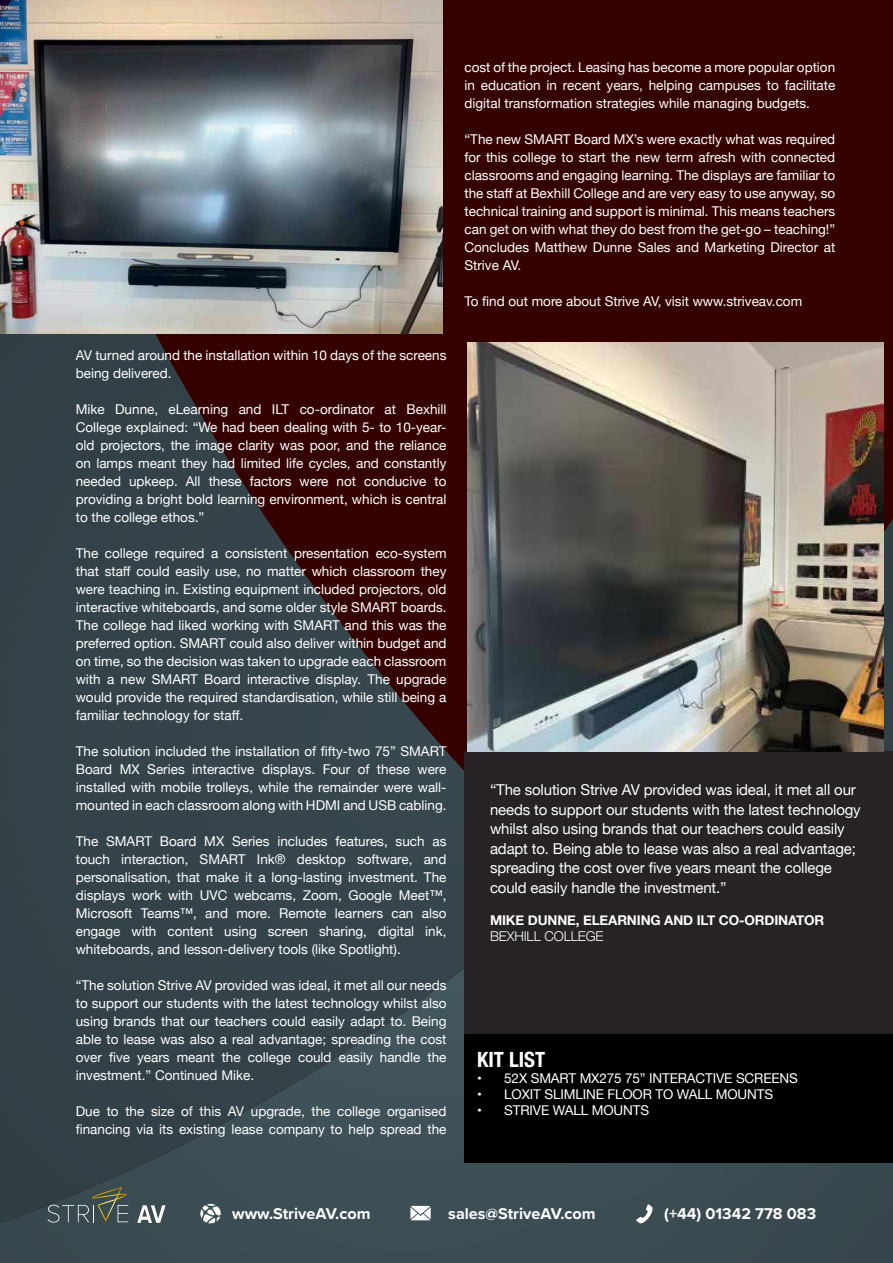
<style>
.page{position:relative;width:893px;height:1263px;background:#350000}
.page>*{position:absolute;margin:0;border:0;box-sizing:border-box;transform-origin:0 0}
.t1{font:700 condensed 21px "Helvetica Neue";color:#fff}
.t2{font:700 16.2px "Proxima Nova";color:#fff}
.Pull_Quote_Box{font:15px/19.5px "Helvetica Neue";letter-spacing:-.01em;color:#fff}
.t3{font:13.5px/18px "Helvetica Neue";color:#fff;text-align:justify}
.Pull_Quote_Box-2{font:700 13.5px/16.2px "Helvetica Neue";letter-spacing:-.01em;color:#fff}
.s1{font-weight:300}
</style>
<div class="page">
<div style="left:884px;top:519px;width:9px;height:232px;background:#314045"></div>
<div style="left:0;top:334px;width:7px;height:866px;background:#324147"></div>
<div style="left:7px;top:334px;width:67px;height:866px;background:#334147"></div>
<div style="left:74px;top:334px;width:46px;height:843px;background:#334248"></div>
<div style="left:120px;top:349px;width:67px;height:805px;background:#344349"></div>
<div style="left:187px;top:418px;width:45px;height:713px;background:#34444a"></div>
<div style="left:232px;top:466px;width:23px;height:642px;background:#35444a"></div>
<div style="left:255px;top:533px;width:45px;height:553px;background:#35454b"></div>
<div style="left:300px;top:578px;width:45px;height:485px;background:#36464c"></div>
<div style="left:345px;top:628px;width:23px;height:412px;background:#36464c"></div>
<div style="left:368px;top:670px;width:45px;height:347px;background:#36464d"></div>
<div style="left:413px;top:713px;width:23px;height:281px;background:#36464d"></div>
<div style="left:435px;top:763px;width:29px;height:208px;background:#36464d"></div>
<img style="left:435px;top:739px;width:22px;height:24px">
<img style="left:368px;top:658px;width:10px;height:13px">
<svg style="left:300px;top:567px;width:8px;height:12px"></svg>
<img style="left:255px;top:501px;width:21px;height:32px">
<img style="left:187px;top:391px;width:16px;height:27px">
<img style="left:120px;top:334px;width:44px;height:15px">
<div style="left:764px;top:1163px;width:129px;height:100px;background:#37484f"></div>
<div style="left:0;top:1200px;width:511px;height:63px;background:#3b4d54"></div>
<div style="left:511px;top:1163px;width:253px;height:100px;background:#3b4c53"></div>
<div style="left:59px;top:1177px;width:453px;height:24px;background:#3d4f56"></div>
<img style="left:112px;top:1154px;width:400px;height:24px">
<img style="left:161px;top:1131px;width:303px;height:24px">
<img style="left:207px;top:1108px;width:257px;height:24px">
<img style="left:249px;top:1086px;width:215px;height:23px">
<img style="left:289px;top:1063px;width:175px;height:24px">
<img style="left:327px;top:1040px;width:137px;height:24px">
<img style="left:362px;top:1017px;width:102px;height:24px">
<img style="left:396px;top:994px;width:68px;height:24px">
<img style="left:428px;top:971px;width:36px;height:24px">
<img style="left:459px;top:948px;width:5px;height:24px">
<svg style="left:200px;top:1204px;width:21px;height:19px"></svg>
<svg style="left:410px;top:1206px;width:21px;height:14px"></svg>
<svg style="left:636px;top:1204px;width:16px;height:19px"></svg>
<svg style="left:48px;top:1187px;width:80px;height:35px;background:#4b5755"></svg>
<svg style="left:137px;top:1205px;width:29px;height:18px"></svg>
<div style="left:464px;top:1034px;width:429px;height:129px;background:#000001"></div>
<div style="left:464px;top:751px;width:429px;height:283px;background:#262226"></div>
<img style="left:467px;top:343px;width:417px;height:408px">
<img style="left:0;top:0;width:442px;height:334px">
<p class="t3" style="left:76px;top:347px;width:372px">AV turned around the installation within 10 days of the screens being delivered.</p>
<p class="t3" style="left:76px;top:401px;width:372px">Mike Dunne, eLearning and ILT co-ordinator at Bexhill College explained: “We had been dealing with 5- to 10-year&shy;old projectors, the image clarity was poor, and the reliance on lamps meant they had limited life cycles, and constantly needed upkeep. All these factors were not conducive to providing a bright bold learning environment, which is central to the college ethos.”</p>
<p class="t3" style="left:76px;top:545px;width:372px">The college required a consistent presentation eco-system that staff could easily use, no matter which classroom they were teaching in. Existing equipment included projectors, old interactive whiteboards, and some older style SMART boards.<br>The college had liked working with SMART and this was the preferred option. SMART could also deliver within budget and on time, so the decision was taken to upgrade each classroom with a new SMART Board interactive display. The upgrade would provide the required standardisation, while still being a familiar technology for staff.</p>
<p class="t3" style="left:76px;top:743px;width:372px">The solution included the installation of fifty-two 75” SMART Board MX Series interactive displays. Four of these were installed with mobile trolleys, while the remainder were wall&shy;mounted in each classroom along with HDMI and USB cabling.</p>
<p class="t3" style="left:76px;top:833px;width:372px">The SMART Board MX Series includes features, such as touch interaction, SMART Ink® desktop software, and personalisation, that make it a long-lasting investment. The displays work with UVC webcams, Zoom, Google Meet™, Microsoft Teams™, and more. Remote learners can also engage with content using screen sharing, digital ink, whiteboards, and lesson-delivery tools (like Spotlight).</p>
<p class="t3" style="left:76px;top:977px;width:372px">“The solution Strive AV provided was ideal, it met all our needs to support our students with the latest technology whilst also using brands that our teachers could easily adapt to. Being able to lease was also a real advantage; spreading the cost over five years meant the college could easily handle the investment.” Continued Mike.</p>
<p class="t3" style="left:76px;top:1103px;width:372px">Due to the size of this AV upgrade, the college organised financing via its existing lease company to help spread the</p>
<p class="t3" style="left:464px;top:59px;width:372px">cost of the project. Leasing has become a more popular option in education in recent years, helping campuses to facilitate digital transformation strategies while managing budgets.</p>
<p class="t3" style="left:464px;top:131px;width:372px">“The new SMART Board MX’s were exactly what was required for this college to start the new term afresh with connected classrooms and engaging learning. The displays are familiar to the staff at Bexhill College and are very easy to use anyway, so technical training and support is minimal. This means teachers can get on with what they do best from the get-go – teaching!” Concludes Matthew Dunne Sales and Marketing Director at Strive AV.</p>
<p class="t3" style="left:464px;top:293px;width:339px">To find out more about Strive AV, visit www.striveav.com</p>
<p class="Pull_Quote_Box" style="left:490px;top:781px;width:372px">“The solution Strive AV provided was ideal, it met all our needs to support our students with the latest technology whilst also using brands that our teachers could easily adapt to. Being able to lease was also a real advantage; spreading the cost over five years meant the college could easily handle the investment.”</p>
<p class="Pull_Quote_Box-2" style="left:490px;top:912px;width:336px">MIKE DUNNE, ELEARNING AND ILT CO-ORDINATOR<br><span class="s1">BEXHILL COLLEGE</span></p>
<p class="t1" style="left:477px;top:1042px;width:69px">KIT LIST</p>
<p class="t3" style="left:477px;top:1070px;width:322px">• 52X SMART MX275 75” INTERACTIVE SCREENS</p>
<p class="t3" style="left:477px;top:1086px;width:297px">• LOXIT SLIMLINE FLOOR TO WALL MOUNTS</p>
<p class="t3" style="left:477px;top:1102px;width:173px">• STRIVE WALL MOUNTS</p>
<p class="t2" style="left:232px;top:1201px;width:140px">www.StriveAV.com</p>
<p class="t2" style="left:448px;top:1201px;width:149px">sales@StriveAV.com</p>
<p class="t2" style="left:664px;top:1201px;width:153px">(+44) 01342 778 083</p>
</div>
